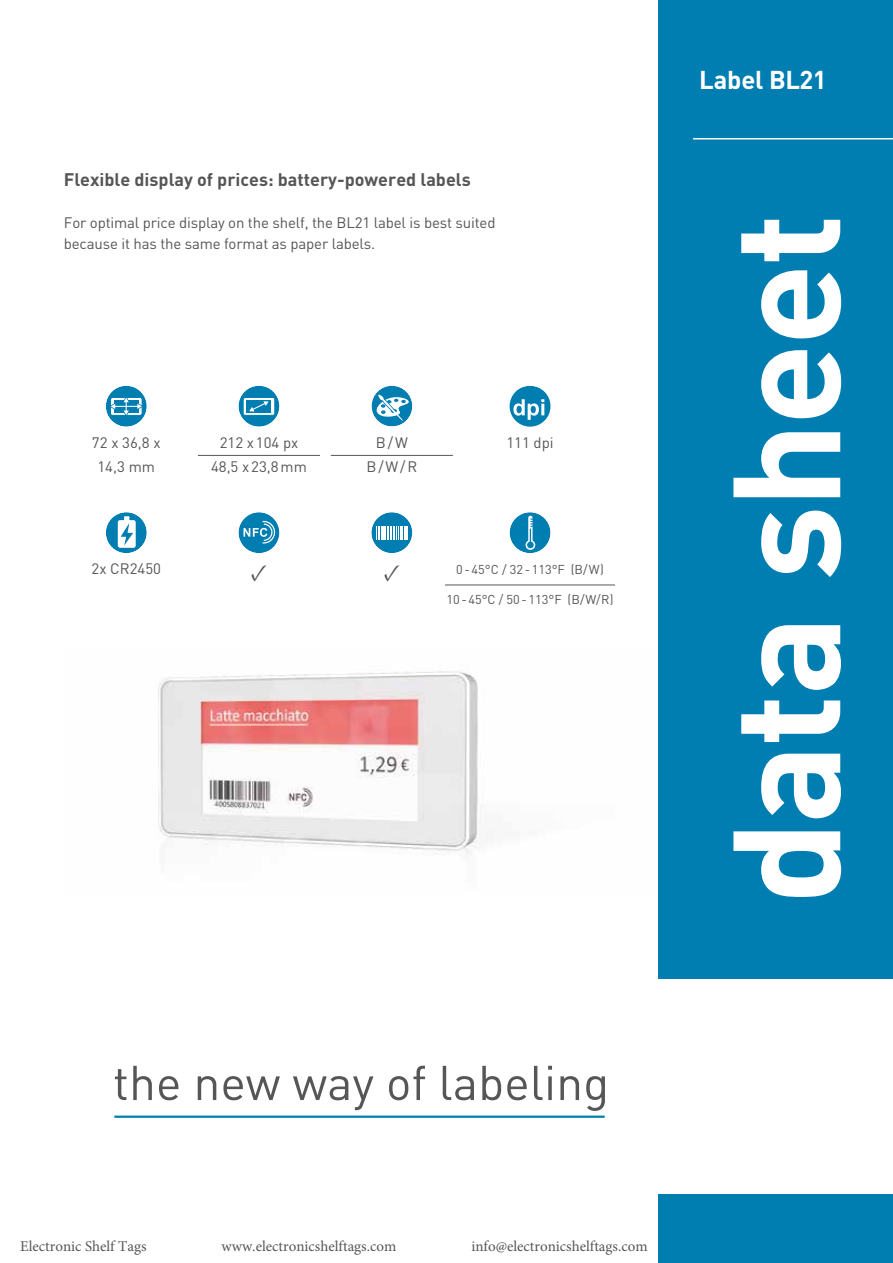
<style>
.page{position:relative;width:893px;height:1263px;background:#fff}
.page>*{position:absolute;margin:0;border:0;box-sizing:border-box;transform-origin:0 0}
.t1{font:700 150px "DIN Pro";letter-spacing:-.02em;color:#fff}
.t2{font:700 25.5px "DIN Pro";letter-spacing:-.005em;color:#fff}
.t3{font:24px "Minion Pro";color:#565656}
.t4{font:700 18px "DIN Pro";color:#565656}
.t5{font:15px/24px "DIN Pro";letter-spacing:-.01em;color:#565656;text-align:center}
.t6{font:15px "Minion Pro";color:#565655}
.t7{font:12.75px "DIN Pro";color:#565656}
.s1{font-family:"Minion Pro";font-size:24px}
</style>
<div class="page">
<div style="left:658px;top:0;width:235px;height:978px;background:#007db1"></div>
<div style="left:658px;top:1195px;width:235px;height:68px;background:#007db1"></div>
<hr style="left:693px;top:138px;width:200px;height:1px;background:#fff">
<div style="left:106px;top:386px;width:41px;height:41px;background:#007db1;border-radius:50%"></div>
<svg style="left:110px;top:397px;width:33px;height:19px"></svg>
<div style="left:238px;top:386px;width:41px;height:41px;background:#007db1;border-radius:50%"></div>
<svg style="left:243px;top:398px;width:32px;height:18px"></svg>
<svg style="left:510px;top:386px;width:40px;height:41px"></svg>
<svg style="left:371px;top:386px;width:41px;height:40px"></svg>
<div style="left:106px;top:512px;width:41px;height:41px;background:#007db1;border-radius:50%"></div>
<div style="left:118px;top:520px;width:18px;height:28px;background:#fff;border-radius:2px"></div>
<svg style="left:121px;top:516px;width:12px;height:29px"></svg>
<div style="left:238px;top:512px;width:41px;height:41px;background:#007db1;border-radius:50%"></div>
<svg style="left:244px;top:521px;width:31px;height:22px"></svg>
<div style="left:510px;top:512px;width:40px;height:41px;background:#007db1;border-radius:50%"></div>
<svg style="left:528px;top:518px;width:5px;height:22px"></svg>
<svg style="left:525px;top:540px;width:10px;height:10px"></svg>
<div style="left:527px;top:542px;width:7px;height:6px;background:#007db1;border-radius:50%"></div>
<svg style="left:530px;top:519px;width:3px;height:24px"></svg>
<div style="left:371px;top:512px;width:41px;height:41px;background:#007db1;border-radius:50%"></div>
<svg style="left:376px;top:526px;width:32px;height:13px"></svg>
<img style="left:158px;top:671px;width:320px;height:184px">
<hr style="left:331px;top:455px;width:122px;height:1px;background:#565656">
<hr style="left:198px;top:455px;width:122px;height:1px;background:#565656">
<hr style="left:445px;top:585px;width:170px;height:1px;background:#565656">
<svg style="left:115px;top:1069px;width:11px;height:31px"></svg>
<svg style="left:133px;top:1066px;width:19px;height:34px"></svg>
<svg style="left:159px;top:1076px;width:19px;height:24px"></svg>
<svg style="left:198px;top:1076px;width:18px;height:24px"></svg>
<svg style="left:223px;top:1076px;width:57px;height:24px"></svg>
<svg style="left:293px;top:1076px;width:80px;height:34px"></svg>
<svg style="left:389px;top:1066px;width:36px;height:34px"></svg>
<svg style="left:443px;top:1066px;width:31px;height:34px"></svg>
<svg style="left:482px;top:1066px;width:19px;height:34px"></svg>
<svg style="left:507px;top:1076px;width:20px;height:24px"></svg>
<svg style="left:534px;top:1066px;width:8px;height:34px"></svg>
<svg style="left:548px;top:1076px;width:4px;height:24px"></svg>
<svg style="left:548px;top:1066px;width:4px;height:4px"></svg>
<svg style="left:560px;top:1076px;width:19px;height:24px"></svg>
<svg style="left:586px;top:1076px;width:19px;height:35px"></svg>
<hr style="left:114px;top:1115px;width:491px;height:3px;background:#007db1">
<h2 class="t2" style="left:699px;top:59px;width:129px">Label BL21</h2>
<p class="t4" style="left:64px;top:164px;width:408px">Flexible display of prices: battery-powered labels</p>
<p class="t5" style="left:64px;top:211px;width:433px;line-height:21px;text-align:left">For optimal price display on the shelf, the BL21 label is best suited because it has the same format as paper labels.</p>
<h1 class="t1" style="left:661px;top:904px;width:693px;rotate:-90deg">data sheet</h1>
<p class="t5" style="left:92px;top:429px;width:70px">72 x 36,8 x<br>14,3 mm</p>
<p class="t5" style="left:211px;top:429px;width:97px">212 x104 px<br>48,5 x23,8mm</p>
<p class="t5" style="left:366px;top:429px;width:52px">B/W<br>B/W/R</p>
<p class="t5" style="left:506px;top:429px;width:49px">111 dpi</p>
<p class="t5" style="left:92px;top:555px;width:71px">2x CR2450</p>
<h3 class="t3" style="left:251px;top:556px;width:18px">✓</h3>
<p class="t7" style="left:384px;top:560px;width:222px"><span class="s1">✓</span> 0-45°C / 32-113°F (B/W)</p>
<p class="t7" style="left:446px;top:589px;width:169px">10-45°C / 50-113°F (B/W/R)</p>
<p class="t6" style="left:20px;top:1236px;width:128px">Electronic Shelf Tags</p>
<p class="t6" style="left:221px;top:1236px;width:177px">www.electronicshelftags.com</p>
<p class="t6" style="left:471px;top:1236px;width:178px">info@electronicshelftags.com</p>
</div>
